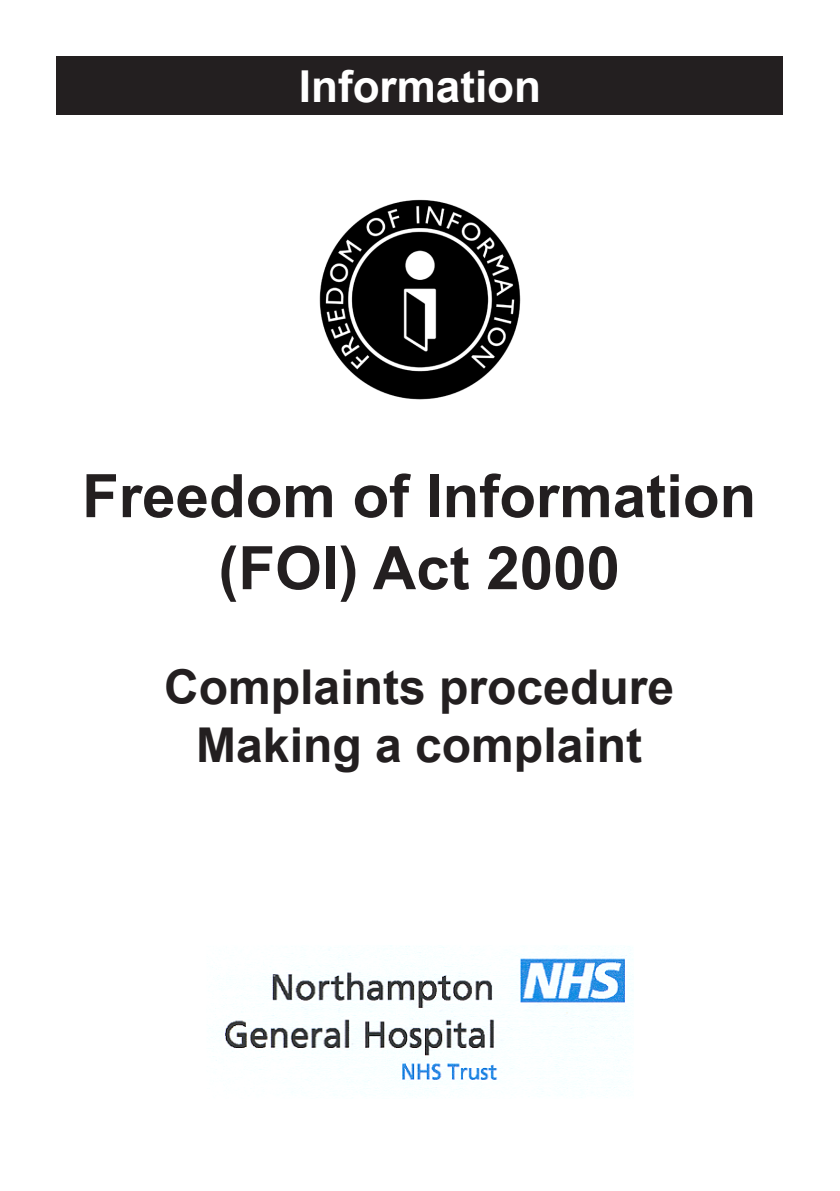
<style>
.page{position:relative;width:840px;height:1191px;background:#fff}
.page>*{position:absolute;margin:0;border:0;box-sizing:border-box;transform-origin:0 0}
.Headline{font:700 60px/72px "Arial";color:#231f20;text-align:center}
.Headline-2{font:700 48px "Arial";color:#231f20}
.t1{font:700 44px "Arial";color:#fff}
</style>
<div class="page">
<div style="left:57px;top:57px;width:725px;height:58px;background:#231f20"></div>
<img style="left:209px;top:946px;width:424px;height:152px">
<img style="left:319px;top:199px;width:202px;height:201px">
<p class="t1" style="left:299px;top:57px;width:243px">Information</p>
<p class="Headline" style="left:82px;top:462px;width:675px">Freedom of Information (FOI) Act 2000</p>
<p class="Headline-2" style="left:164px;top:655px;width:511px">Complaints procedure</p>
<p class="Headline-2" style="left:196px;top:713px;width:447px">Making a complaint</p>
</div>
